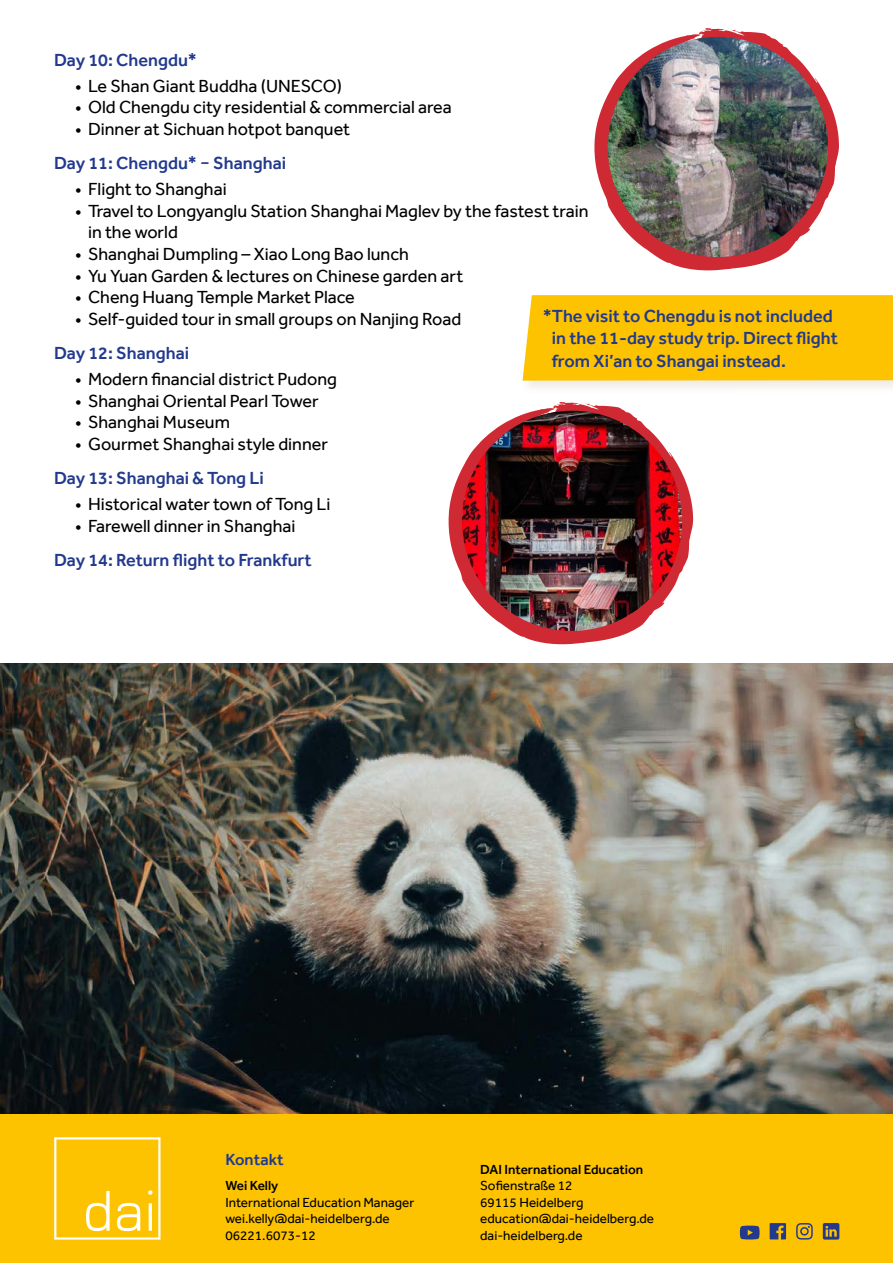
<style>
.page{position:relative;width:893px;height:1263px;background:#fff}
.page>*{position:absolute;margin:0;border:0;box-sizing:border-box;transform-origin:0 0}
.t1{font:18px/21.6px "Effra";color:#000}
.t2{font:500 18px/22.5px "Effra";color:#22398e}
.t3{font:500 16.5px "Effra";color:#22398e}
.t4{font:13.5px/16.5px "Effra";color:#000}
.t5{font:500 13.5px "Effra";color:#000}
</style>
<div class="page">
<img style="left:0;top:663px;width:893px;height:451px">
<svg style="left:449px;top:401px;width:244px;height:243px"></svg>
<img style="left:462px;top:411px;width:220px;height:220px;border-radius:110px">
<svg style="left:594px;top:27px;width:245px;height:243px"></svg>
<img style="left:608px;top:37px;width:220px;height:220px;border-radius:110px">
<div style="left:521px;top:293px;width:372px;height:101px;background:#dbcebd;opacity:.4"></div>
<div style="left:523px;top:295px;width:370px;height:86px;background:#fdc300"></div>
<div style="left:0;top:1114px;width:893px;height:149px;background:#fdc300"></div>
<svg style="left:770px;top:1223px;width:16px;height:16px"></svg>
<svg style="left:740px;top:1225px;width:20px;height:14px"></svg>
<svg style="left:796px;top:1223px;width:17px;height:16px"></svg>
<svg style="left:823px;top:1223px;width:16px;height:16px"></svg>
<svg style="left:54px;top:1137px;width:107px;height:102px"></svg>
<p class="t2" style="left:54px;top:49px;width:144px">Day 10: Chengdu*</p>
<p class="t1" style="left:75px;top:75px;width:268px">• Le Shan Giant Buddha (UNESCO)</p>
<p class="t1" style="left:75px;top:96px;width:378px">• Old Chengdu city residential &amp; commercial area</p>
<p class="t1" style="left:75px;top:118px;width:276px">• Dinner at Sichuan hotpot banquet</p>
<p class="t2" style="left:54px;top:152px;width:234px">Day 11: Chengdu* − Shanghai</p>
<p class="t1" style="left:75px;top:178px;width:153px">• Flight to Shanghai</p>
<p class="t1" style="left:88px;top:200px;width:502px;text-indent:-13px">• Travel to Longyanglu Station Shanghai Maglev by the fastest train in the world</p>
<p class="t1" style="left:75px;top:243px;width:335px">• Shanghai Dumpling – Xiao Long Bao lunch</p>
<p class="t1" style="left:75px;top:265px;width:389px">• Yu Yuan Garden &amp; lectures on Chinese garden art</p>
<p class="t1" style="left:75px;top:286px;width:281px">• Cheng Huang Temple Market Place</p>
<p class="t1" style="left:75px;top:308px;width:387px">• Self-guided tour in small groups on Nanjing Road</p>
<p class="t2" style="left:54px;top:342px;width:137px">Day 12: Shanghai</p>
<p class="t1" style="left:75px;top:368px;width:263px">• Modern financial district Pudong</p>
<p class="t1" style="left:75px;top:390px;width:245px">• Shanghai Oriental Pearl Tower</p>
<p class="t1" style="left:75px;top:411px;width:156px">• Shanghai Museum</p>
<p class="t1" style="left:75px;top:433px;width:254px">• Gourmet Shanghai style dinner</p>
<p class="t2" style="left:54px;top:467px;width:211px">Day 13: Shanghai &amp; Tong Li</p>
<p class="t1" style="left:75px;top:493px;width:257px">• Historical water town of Tong Li</p>
<p class="t1" style="left:75px;top:515px;width:222px">• Farewell dinner in Shanghai</p>
<p class="t2" style="left:54px;top:549px;width:259px">Day 14: Return flight to Frankfurt</p>
<p class="t2" style="left:552px;top:304px;width:288px;text-indent:-9px">*The visit to Chengdu is not included in the 11-day study trip. Direct flight from Xi’an to Shangai instead.</p>
<p class="t3" style="left:225px;top:1150px;width:60px">Kontakt</p>
<p class="t5" style="left:225px;top:1178px;width:54px">Wei Kelly</p>
<p class="t4" style="left:225px;top:1194px;width:190px">International Education Manager wei.kelly@dai-heidelberg.de<br>06221.6073-12</p>
<p class="t5" style="left:480px;top:1161px;width:165px">DAI International Education</p>
<p class="t4" style="left:480px;top:1177px;width:175px">Sofienstraße 12<br>69115 Heidelberg education@dai-heidelberg.de dai-heidelberg.de</p>
</div>
